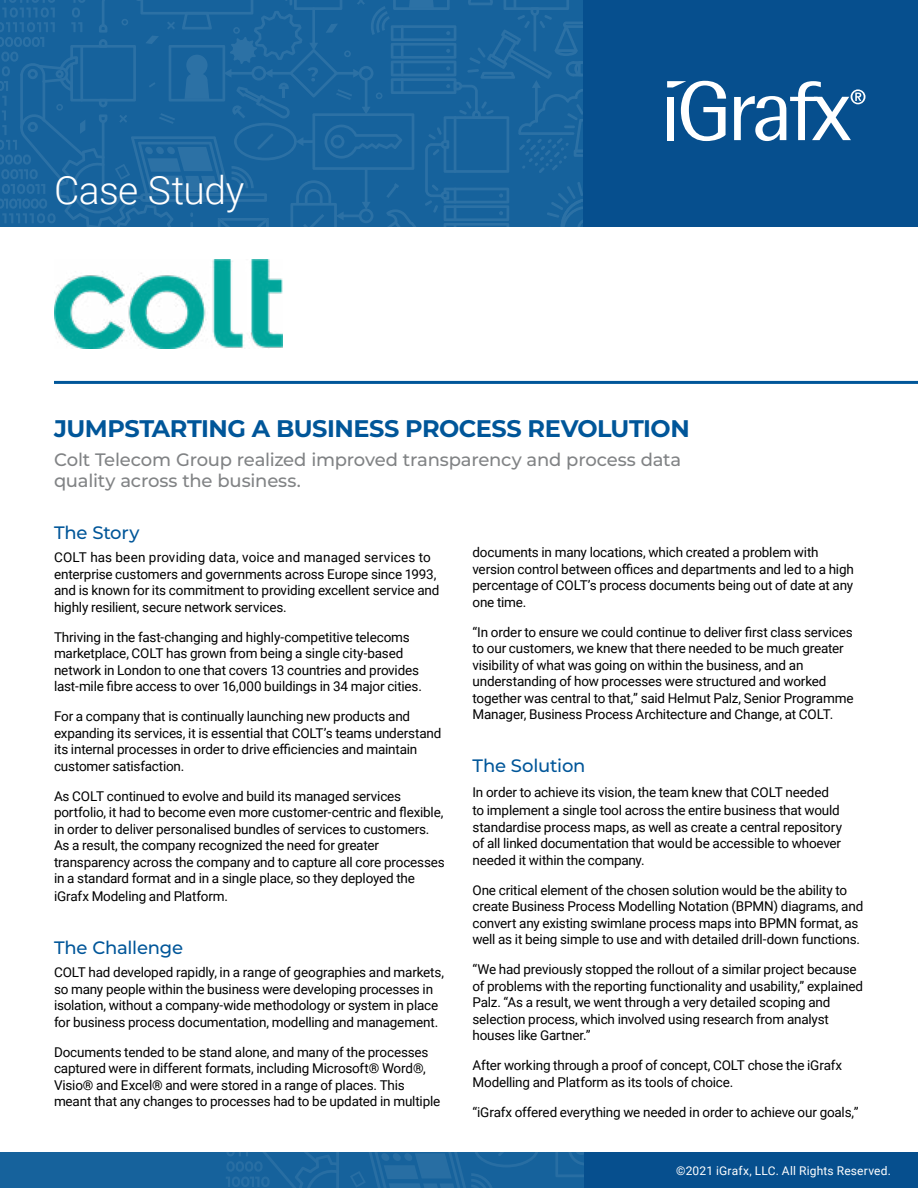
<style>
.page{position:relative;width:918px;height:1188px;background:#fff}
.page>*{position:absolute;margin:0;border:0;box-sizing:border-box;transform-origin:0 0}
.t1{font:300 39px "Roboto";letter-spacing:-.01em;color:#fff}
.t2{font:700 24px "Montserrat";letter-spacing:-.02em;color:#005699}
.t3{font:500 18px/21.6px "Montserrat";letter-spacing:-.01em;color:#818385}
.t4{font:500 18px "Montserrat";letter-spacing:-.01em;color:#005699}
.t5{font:13.5px/16.5px "Roboto";letter-spacing:-.015em;color:#000}
.t6{font:12px "Roboto";letter-spacing:.015em;color:#fff}
</style>
<div class="page">
<div style="left:519px;top:1152px;width:399px;height:36px;background:#064f8e"></div>
<div style="left:0;top:1152px;width:584px;height:36px;background:#16629c"></div>
<svg style="left:556px;top:1152px;width:28px;height:25px"></svg>
<svg style="left:226px;top:1152px;width:312px;height:36px"></svg>
<svg style="left:0;top:0;width:584px;height:227px"></svg>
<div style="left:583px;top:0;width:335px;height:226px;background:#064f8e"></div>
<svg style="left:667px;top:81px;width:59px;height:60px"></svg>
<svg style="left:734px;top:81px;width:132px;height:60px"></svg>
<hr style="left:54px;top:381px;width:864px;height:3px;background:#005699">
<img style="left:54px;top:259px;width:228px;height:89px">
<h1 class="t1" style="left:54px;top:163px;width:192px">Case Study</h1>
<h2 class="t2" style="left:54px;top:411px;width:637px">JUMPSTARTING A BUSINESS PROCESS REVOLUTION</h2>
<h3 class="t3" style="left:54px;top:448px;width:629px">Colt Telecom Group realized improved transparency and process data quality across the business.</h3>
<h3 class="t4" style="left:54px;top:520px;width:87px">The Story</h3>
<p class="t5" style="left:54px;top:549px;width:387px">COLT has been providing data, voice and managed services to enterprise customers and governments across Europe since 1993, and is known for its commitment to providing excellent service and highly resilient, secure network services.</p>
<p class="t5" style="left:54px;top:628px;width:369px">Thriving in the fast-changing and highly-competitive telecoms marketplace, COLT has grown from being a single city-based network in London to one that covers 13 countries and provides last-mile fibre access to over 16,000 buildings in 34 major cities.</p>
<p class="t5" style="left:54px;top:708px;width:389px">For a company that is continually launching new products and expanding its services, it is essential that COLT’s teams understand its internal processes in order to drive efficiencies and maintain customer satisfaction.</p>
<p class="t5" style="left:54px;top:787px;width:392px">As COLT continued to evolve and build its managed services portfolio, it had to become even more customer-centric and flexible, in order to deliver personalised bundles of services to customers.<br>As a result, the company recognized the need for greater transparency across the company and to capture all core processes in a standard format and in a single place, so they deployed the</p>
<p class="t5" style="left:54px;top:888px;width:176px">iGrafx Modeling and Platform.</p>
<h3 class="t4" style="left:54px;top:935px;width:131px">The Challenge</h3>
<p class="t5" style="left:54px;top:964px;width:392px">COLT had developed rapidly, in a range of geographies and markets, so many people within the business were developing processes in isolation, without a company-wide methodology or system in place for business process documentation, modelling and management.</p>
<p class="t5" style="left:54px;top:1043px;width:388px">Documents tended to be stand alone, and many of the processes captured were in different formats, including Microsoft® Word®, Visio® and Excel® and were stored in a range of places. This meant that any changes to processes had to be updated in multiple</p>
<p class="t5" style="left:472px;top:544px;width:383px">documents in many locations, which created a problem with version control between offices and departments and led to a high percentage of COLT’s process documents being out of date at any one time.</p>
<p class="t5" style="left:472px;top:623px;width:383px">“In order to ensure we could continue to deliver first class services to our customers, we knew that there needed to be much greater visibility of what was going on within the business, and an understanding of how processes were structured and worked together was central to that,” said Helmut Palz, Senior Programme Manager, Business Process Architecture and Change, at COLT.</p>
<h3 class="t4" style="left:472px;top:754px;width:115px">The Solution</h3>
<p class="t5" style="left:472px;top:783px;width:369px;line-height:18px">In order to achieve its vision, the team knew that COLT needed to implement a single tool across the entire business that would</p>
<p class="t5" style="left:472px;top:818px;width:371px;text-align:justify">standardise process maps, as well as create a central repository of all linked documentation that would be accessible to whoever needed it within the company.</p>
<p class="t5" style="left:472px;top:881px;width:392px">One critical element of the chosen solution would be the ability to create Business Process Modelling Notation (BPMN) diagrams, and convert any existing swimlane process maps into BPMN format, as well as it being simple to use and with detailed drill-down functions.</p>
<p class="t5" style="left:472px;top:961px;width:392px">“We had previously stopped the rollout of a similar project because of problems with the reporting functionality and usability,” explained Palz. “As a result, we went through a very detailed scoping and selection process, which involved using research from analyst houses like Gartner.”</p>
<p class="t5" style="left:472px;top:1057px;width:371px">After working through a proof of concept, COLT chose the iGrafx<br>Modelling and Platform as its tools of choice.</p>
<p class="t5" style="left:472px;top:1103px;width:388px">“iGrafx offered everything we needed in order to achieve our goals,”</p>
<p class="t6" style="left:676px;top:1162px;width:216px">©2021 iGrafx, LLC. All Rights Reserved.</p>
</div>
